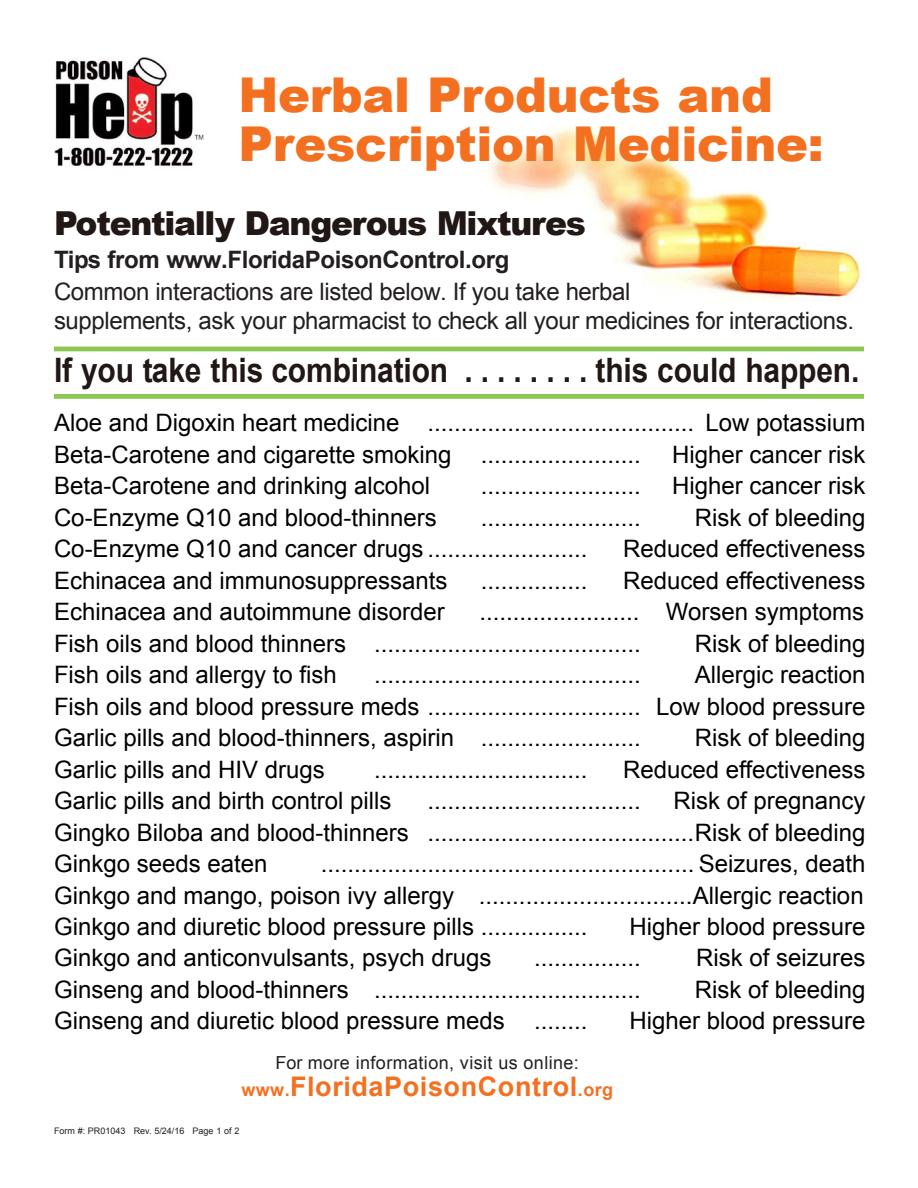
<style>
.page{position:relative;width:918px;height:1188px;background:#fff}
.page>*{position:absolute;margin:0;border:0;box-sizing:border-box;transform-origin:0 0}
.t1{font:900 48px/49.5px "Arial";letter-spacing:-.005em;color:#f37021}
.t2{font:700 33.6px "Arial";letter-spacing:-.005em;color:#211715;scale:.89 1}
.t3{font:900 33px "Arial";letter-spacing:-.04em;color:#211715}
.t4{font:700 27px "Arial";letter-spacing:.02em;color:#f37021}
.t5{font:24px/31.5px "Arial";color:#000;text-align:justify}
.t6{font:24px/28.8px "Arial";letter-spacing:-.015em;color:#231f20}
.t7{font:700 24px "Arial";letter-spacing:-.015em;color:#231f20}
.t8{font:18px "Arial";letter-spacing:.02em;color:#231f20}
.t9{font:9px "Arial";color:#231f20}
.s1{font-size:18px}
</style>
<div class="page">
<img style="left:489px;top:127px;width:376px;height:174px">
<img style="left:54px;top:57px;width:150px;height:109px">
<hr style="left:54px;top:347px;width:810px;height:4px;background:#8bc751">
<div style="left:54px;top:394px;width:810px;height:5px;background:#8bc751"></div>
<h1 class="t1" style="left:238px;top:68px;width:587px">Herbal Products and<br>Prescription Medicine:</h1>
<h3 class="t3" style="left:54px;top:199px;width:533px">Potentially Dangerous Mixtures</h3>
<p class="t7" style="left:54px;top:243px;width:457px">Tips from www.FloridaPoisonControl.org</p>
<p class="t6" style="left:54px;top:277px;width:802px">Common interactions are listed below. If you take herbal<br>supplements, ask your pharmacist to check all your medicines for interactions.</p>
<h2 class="t2" style="left:54px;top:346px;width:907px">If you take this combination . . . . . . . . this could happen.</h2>
<p class="t5" style="left:54px;top:407px;width:813px">Aloe and Digoxin heart medicine ........................................ Low potassium<br>Beta-Carotene and cigarette smoking ........................</p>
<p class="t5" style="left:672px;top:438px;width:195px">Higher cancer risk</p>
<p class="t5" style="left:54px;top:470px;width:378px">Beta-Carotene and drinking alcohol</p>
<p class="t5" style="left:54px;top:501px;width:384px">Co-Enzyme Q10 and blood-thinners</p>
<p class="t5" style="left:481px;top:470px;width:162px">........................</p>
<p class="t5" style="left:481px;top:501px;width:162px">........................</p>
<p class="t5" style="left:672px;top:470px;width:195px">Higher cancer risk</p>
<p class="t5" style="left:695px;top:501px;width:172px">Risk of bleeding</p>
<p class="t5" style="left:54px;top:533px;width:535px">Co-Enzyme Q10 and cancer drugs ........................</p>
<p class="t5" style="left:623px;top:533px;width:244px">Reduced effectiveness</p>
<p class="t5" style="left:54px;top:564px;width:395px">Echinacea and immunosuppressants</p>
<p class="t5" style="left:623px;top:564px;width:244px">Reduced effectiveness</p>
<p class="t5" style="left:481px;top:564px;width:108px">................</p>
<p class="t5" style="left:54px;top:596px;width:392px">Echinacea and autoimmune disorder</p>
<p class="t5" style="left:54px;top:596px;width:812px;text-indent:425px">........................ Worsen symptoms<br>Fish oils and blood thinners ........................................</p>
<p class="t5" style="left:695px;top:627px;width:172px">Risk of bleeding</p>
<p class="t5" style="left:54px;top:659px;width:284px">Fish oils and allergy to fish</p>
<p class="t5" style="left:54px;top:659px;width:813px;text-indent:641px">Allergic reaction Fish oils and blood pressure meds ................................ Low blood pressure Garlic pills and blood-thinners, aspirin ........................</p>
<p class="t5" style="left:374px;top:659px;width:268px">........................................</p>
<p class="t5" style="left:695px;top:722px;width:172px">Risk of bleeding</p>
<p class="t5" style="left:54px;top:753px;width:272px">Garlic pills and HIV drugs</p>
<p class="t5" style="left:374px;top:753px;width:215px">................................</p>
<p class="t5" style="left:623px;top:753px;width:244px">Reduced effectiveness</p>
<p class="t5" style="left:54px;top:785px;width:339px">Garlic pills and birth control pills</p>
<p class="t5" style="left:54px;top:785px;width:813px;text-indent:619px">Risk of pregnancy Gingko Biloba and blood-thinners ........................................Risk of bleeding Ginkgo seeds eaten</p>
<p class="t5" style="left:427px;top:785px;width:215px">................................</p>
<p class="t5" style="left:54px;top:848px;width:813px;text-indent:267px">........................................................ Seizures, death Ginkgo and mango, poison ivy allergy ................................Allergic reaction Ginkgo and diuretic blood pressure pills ................</p>
<p class="t5" style="left:629px;top:911px;width:238px">Higher blood pressure</p>
<p class="t5" style="left:54px;top:942px;width:439px">Ginkgo and anticonvulsants, psych drugs</p>
<p class="t5" style="left:534px;top:942px;width:108px">................</p>
<p class="t5" style="left:696px;top:942px;width:171px">Risk of seizures</p>
<p class="t5" style="left:54px;top:974px;width:588px">Ginseng and blood-thinners ........................................</p>
<p class="t5" style="left:695px;top:974px;width:172px">Risk of bleeding</p>
<p class="t5" style="left:54px;top:1005px;width:535px">Ginseng and diuretic blood pressure meds ........</p>
<p class="t5" style="left:629px;top:1005px;width:238px">Higher blood pressure</p>
<p class="t8" style="left:276px;top:1050px;width:305px">For more information, visit us online:</p>
<p class="t4" style="left:241px;top:1068px;width:373px"><span class="s1">www.</span>FloridaPoisonControl<span class="s1">.org</span></p>
<p class="t9" style="left:54px;top:1125px;width:187px">Form #: PR01043 Rev. 5/24/16 Page 1 of 2</p>
</div>
